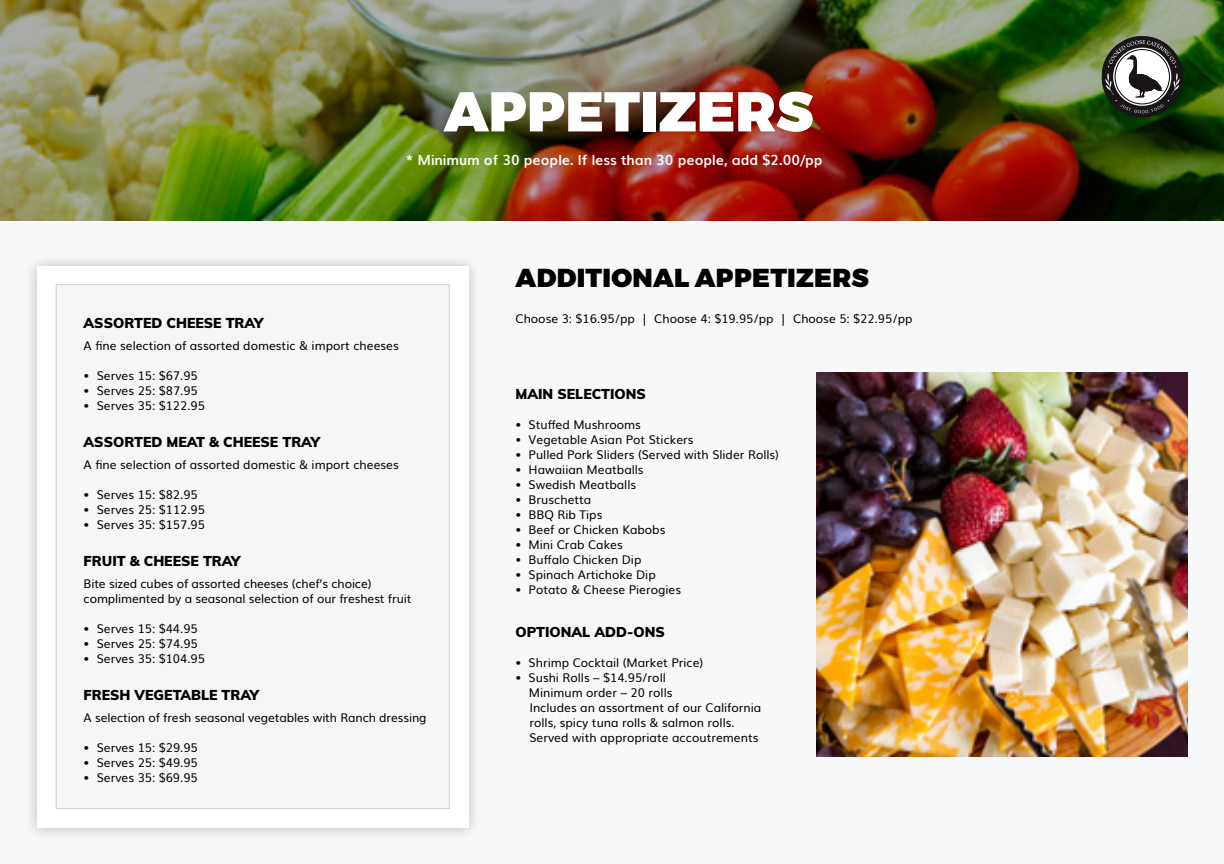
<style>
.page{position:relative;width:1224px;height:864px;background:#f7f8f9}
.page>*{position:absolute;margin:0;border:0;box-sizing:border-box;transform-origin:0 0}
.t1{font:900 56px "Montserrat";color:#fff}
.t2{font:900 26px "Montserrat";letter-spacing:.01em;color:#000}
.t3{font:900 14px "Muli";color:#000}
.t4{font:700 14px "Muli";color:#fff}
.t5{font:12px/15px "Muli";color:#000}
</style>
<div class="page">
<img style="left:0;top:0;width:1224px;height:220px">
<div style="left:25px;top:254px;width:456px;height:586px;background:#000;opacity:.25"></div>
<div style="left:38px;top:267px;width:431px;height:561px;background:#fff"></div>
<div style="left:56px;top:284px;width:394px;height:525px;background:#f6f6f6;border:1px solid #cfd1d2"></div>
<img style="left:816px;top:372px;width:372px;height:384px">
<svg style="left:1102px;top:36px;width:81px;height:81px"></svg>
<svg style="left:1132px;top:66px;width:28px;height:28px"></svg>
<svg style="left:1134px;top:68px;width:24px;height:24px"></svg>
<h1 class="t1" style="left:444px;top:77px;width:371px">APPETIZERS</h1>
<p class="t4" style="left:406px;top:149px;width:418px">* Minimum of 30 people. If less than 30 people, add $2.00/pp</p>
<p class="t3" style="left:84px;top:314px;width:181px">ASSORTED CHEESE TRAY</p>
<p class="t5" style="left:84px;top:337px;width:317px">A fine selection of assorted domestic &amp; import cheeses</p>
<p class="t5" style="left:84px;top:367px;width:116px">• Serves 15: $67.95</p>
<p class="t5" style="left:84px;top:382px;width:116px">• Serves 25: $87.95</p>
<p class="t5" style="left:84px;top:397px;width:123px">• Serves 35: $122.95</p>
<p class="t3" style="left:84px;top:433px;width:238px">ASSORTED MEAT &amp; CHEESE TRAY</p>
<p class="t5" style="left:84px;top:456px;width:317px">A fine selection of assorted domestic &amp; import cheeses</p>
<p class="t5" style="left:84px;top:486px;width:116px">• Serves 15: $82.95</p>
<p class="t5" style="left:84px;top:501px;width:123px">• Serves 25: $112.95</p>
<p class="t5" style="left:84px;top:516px;width:123px">• Serves 35: $157.95</p>
<p class="t3" style="left:84px;top:552px;width:158px">FRUIT &amp; CHEESE TRAY</p>
<p class="t5" style="left:84px;top:575px;width:329px">Bite sized cubes of assorted cheeses (chef’s choice) complimented by a seasonal selection of our freshest fruit</p>
<p class="t5" style="left:84px;top:620px;width:116px">• Serves 15: $44.95</p>
<p class="t5" style="left:84px;top:635px;width:116px">• Serves 25: $74.95</p>
<p class="t5" style="left:84px;top:650px;width:123px">• Serves 35: $104.95</p>
<p class="t3" style="left:84px;top:686px;width:177px">FRESH VEGETABLE TRAY</p>
<p class="t5" style="left:84px;top:709px;width:344px">A selection of fresh seasonal vegetables with Ranch dressing</p>
<p class="t5" style="left:84px;top:739px;width:116px">• Serves 15: $29.95</p>
<p class="t5" style="left:84px;top:754px;width:116px">• Serves 25: $49.95</p>
<p class="t5" style="left:84px;top:769px;width:116px">• Serves 35: $69.95</p>
<h2 class="t2" style="left:516px;top:261px;width:355px">ADDITIONAL APPETIZERS</h2>
<p class="t5" style="left:516px;top:310px;width:398px">Choose 3: $16.95/pp | Choose 4: $19.95/pp | Choose 5: $22.95/pp</p>
<p class="t3" style="left:516px;top:385px;width:132px">MAIN SELECTIONS</p>
<p class="t5" style="left:516px;top:416px;width:127px">• Stuffed Mushrooms</p>
<p class="t5" style="left:516px;top:431px;width:180px">• Vegetable Asian Pot Stickers</p>
<p class="t5" style="left:516px;top:446px;width:265px">• Pulled Pork Sliders (Served with Slider Rolls)</p>
<p class="t5" style="left:516px;top:461px;width:130px">• Hawaiian Meatballs</p>
<p class="t5" style="left:516px;top:476px;width:122px">• Swedish Meatballs</p>
<p class="t5" style="left:516px;top:491px;width:77px">• Bruschetta</p>
<p class="t5" style="left:516px;top:506px;width:88px">• BBQ Rib Tips</p>
<p class="t5" style="left:516px;top:521px;width:151px">• Beef or Chicken Kabobs</p>
<p class="t5" style="left:516px;top:536px;width:109px">• Mini Crab Cakes</p>
<p class="t5" style="left:516px;top:551px;width:127px">• Buffalo Chicken Dip</p>
<p class="t5" style="left:516px;top:566px;width:142px">• Spinach Artichoke Dip</p>
<p class="t5" style="left:516px;top:581px;width:167px">• Potato &amp; Cheese Pierogies</p>
<p class="t3" style="left:516px;top:623px;width:151px">OPTIONAL ADD-ONS</p>
<p class="t5" style="left:516px;top:655px;width:189px">• Shrimp Cocktail (Market Price)</p>
<p class="t5" style="left:529px;top:670px;width:234px;text-indent:-13px">• Sushi Rolls – $14.95/roll<br>Minimum order – 20 rolls<br>Includes an assortment of our California rolls, spicy tuna rolls &amp; salmon rolls.<br>Served with appropriate accoutrements</p>
</div>
